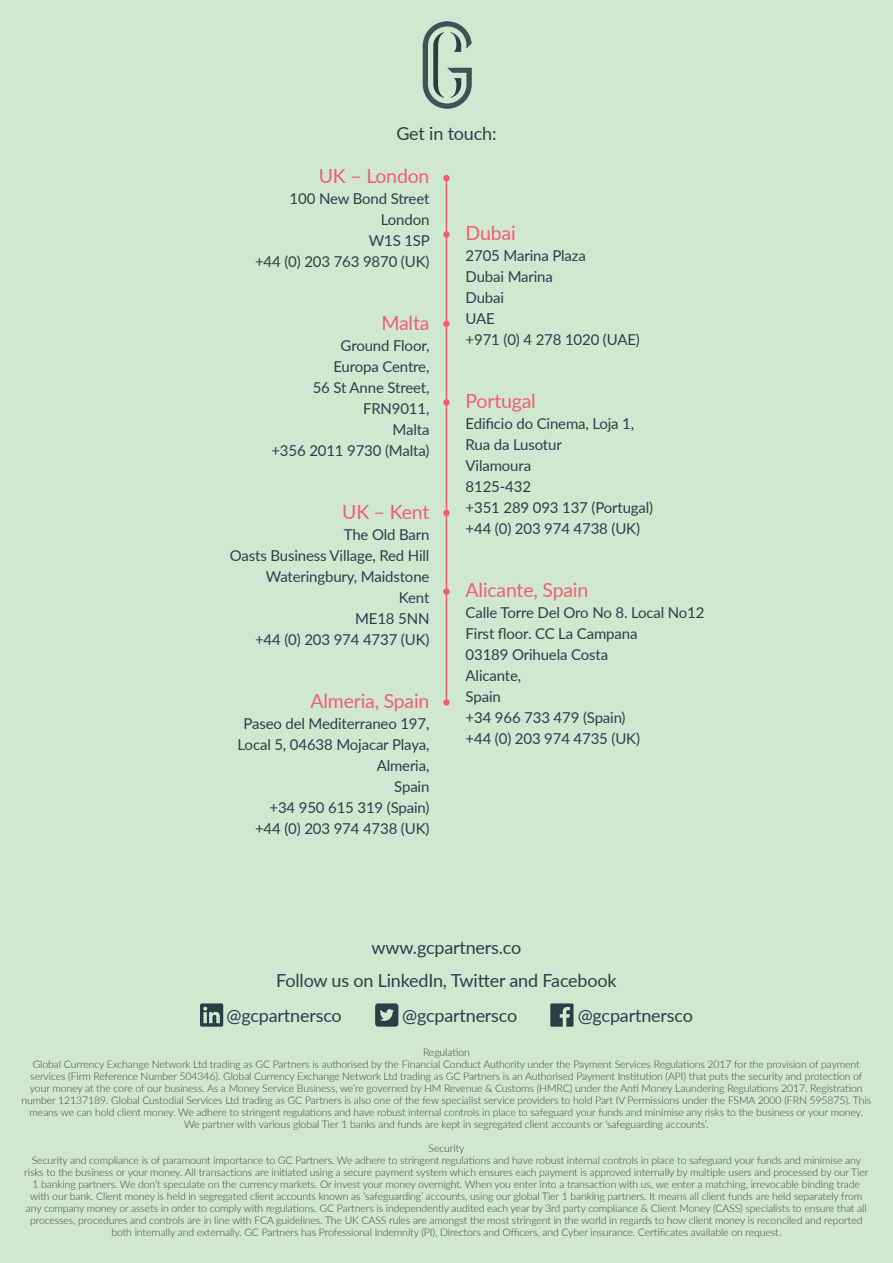
<style>
.page{position:relative;width:893px;height:1263px;background:#d1e8d0}
.page>*{position:absolute;margin:0;border:0;box-sizing:border-box;transform-origin:0 0}
.t1{font:19.5px "Lato";letter-spacing:-.01em;color:#f05e6f}
.t2{font:18px "Lato";letter-spacing:-.01em;color:#274046}
.t3{font:15px/21px "Lato";letter-spacing:-.01em;color:#274046;text-align:right}
.t4{font:300 10.5px/12px "Lato";letter-spacing:-.01em;color:#414141;text-align:center}
</style>
<div class="page">
<svg style="left:200px;top:1003px;width:23px;height:24px"></svg>
<svg style="left:375px;top:1003px;width:23px;height:24px"></svg>
<svg style="left:550px;top:1003px;width:23px;height:24px"></svg>
<svg style="left:423px;top:21px;width:49px;height:88px"></svg>
<hr style="left:446px;top:175px;width:1px;height:527px;background:#f05e6f">
<div style="left:443px;top:175px;width:7px;height:6px;background:#f05e6f;border-radius:50%"></div>
<svg style="left:443px;top:231px;width:7px;height:7px"></svg>
<div style="left:443px;top:321px;width:7px;height:6px;background:#f05e6f;border-radius:50%"></div>
<div style="left:443px;top:399px;width:7px;height:7px;background:#f05e6f;border-radius:50%"></div>
<div style="left:443px;top:510px;width:7px;height:6px;background:#f05e6f;border-radius:50%"></div>
<div style="left:443px;top:699px;width:7px;height:7px;background:#f05e6f;border-radius:50%"></div>
<div style="left:443px;top:588px;width:7px;height:7px;background:#f05e6f;border-radius:50%"></div>
<h2 class="t2" style="left:396px;top:126px;width:102px">Get in touch:</h2>
<h1 class="t1" style="left:319px;top:168px;width:112px">UK – London</h1>
<h3 class="t3" style="left:255px;top:189px;width:176px">100 New Bond Street<br>London<br>W1S 1SP<br>+44 (0) 203 763 9870 (UK)</h3>
<h1 class="t1" style="left:466px;top:219px;width:52px">Dubai</h1>
<h3 class="t3" style="left:466px;top:246px;width:176px;text-align:left">2705 Marina Plaza<br>Dubai Marina<br>Dubai<br>UAE<br>+971 (0) 4 278 1020 (UAE)</h3>
<h1 class="t1" style="left:381px;top:315px;width:49px">Malta</h1>
<h3 class="t3" style="left:271px;top:336px;width:160px">Ground Floor,<br>Europa Centre,<br>56 St Anne Street,<br>FRN9011,<br>Malta<br>+356 2011 9730 (Malta)</h3>
<h1 class="t1" style="left:466px;top:393px;width:72px">Portugal</h1>
<h3 class="t3" style="left:466px;top:412px;width:189px;text-align:left">Edificio do Cinema, Loja 1,<br>Rua da Lusotur<br>Vilamoura<br>8125-432<br>+351 289 093 137 (Portugal) +44 (0) 203 974 4738 (UK)</h3>
<h1 class="t1" style="left:342px;top:504px;width:89px">UK – Kent</h1>
<h3 class="t3" style="left:230px;top:525px;width:201px">The Old Barn<br>Oasts Business Village, Red Hill<br>Wateringbury, Maidstone<br>Kent<br>ME18 5NN<br>+44 (0) 203 974 4737 (UK)</h3>
<h1 class="t1" style="left:466px;top:582px;width:124px">Alicante, Spain</h1>
<h3 class="t3" style="left:466px;top:603px;width:240px;text-align:left">Calle Torre Del Oro No 8. Local No12<br>First floor. CC La Campana<br>03189 Orihuela Costa<br>Alicante,<br>Spain<br>+34 966 733 479 (Spain)<br>+44 (0) 203 974 4735 (UK)</h3>
<h1 class="t1" style="left:310px;top:693px;width:120px">Almeria, Spain</h1>
<h3 class="t3" style="left:238px;top:714px;width:193px">Paseo del Mediterraneo 197,<br>Local 5, 04638 Mojacar Playa,<br>Almeria,<br>Spain<br>+34 950 615 319 (Spain)<br>+44 (0) 203 974 4738 (UK)</h3>
<h2 class="t2" style="left:371px;top:940px;width:151px">www.gcpartners.co</h2>
<h2 class="t2" style="left:276px;top:967px;width:342px">Follow us on LinkedIn, Twitter and Facebook</h2>
<h2 class="t2" style="left:227px;top:1008px;width:117px">@gcpartnersco</h2>
<h2 class="t2" style="left:402px;top:1008px;width:117px">@gcpartnersco</h2>
<h2 class="t2" style="left:578px;top:1008px;width:117px">@gcpartnersco</h2>
<p class="t4" style="left:21px;top:1045px;width:851px">Regulation<br>Global Currency Exchange Network Ltd trading as GC Partners is authorised by the Financial Conduct Authority under the Payment Services Regulations 2017 for the provision of payment services (Firm Reference Number 504346). Global Currency Exchange Network Ltd trading as GC Partners is an Authorised Payment Institution (API) that puts the security and protection of your money at the core of our business. As a Money Service Business, we’re governed by HM Revenue &amp; Customs (HMRC) under the Anti Money Laundering Regulations 2017. Registration number 12137189. Global Custodial Services Ltd trading as GC Partners is also one of the few specialist service providers to hold Part IV Permissions under the FSMA 2000 (FRN 595875). This means we can hold client money. We adhere to stringent regulations and have robust internal controls in place to safeguard your funds and minimise any risks to the business or your money.<br>We partner with various global Tier 1 banks and funds are kept in segregated client accounts or ‘safeguarding accounts’.</p>
<p class="t4" style="left:24px;top:1142px;width:846px">Security<br>Security and compliance is of paramount importance to GC Partners. We adhere to stringent regulations and have robust internal controls in place to safeguard your funds and minimise any risks to the business or your money. All transactions are initiated using a secure payment system which ensures each payment is approved internally by multiple users and processed by our Tier 1 banking partners. We don’t speculate on the currency markets. Or invest your money overnight. When you enter into a transaction with us, we enter a matching, irrevocable binding trade with our bank. Client money is held in segregated client accounts known as ‘safeguarding’ accounts, using our global Tier 1 banking partners. It means all client funds are held separately from any company money or assets in order to comply with regulations. GC Partners is independently audited each year by 3rd party compliance &amp; Client Money (CASS) specialists to ensure that all processes, procedures and controls are in line with FCA guidelines. The UK CASS rules are amongst the most stringent in the world in regards to how client money is reconciled and reported both internally and externally. GC Partners has Professional Indemnity (PI), Directors and Officers, and Cyber insurance. Certificates available on request.</p>
</div>
